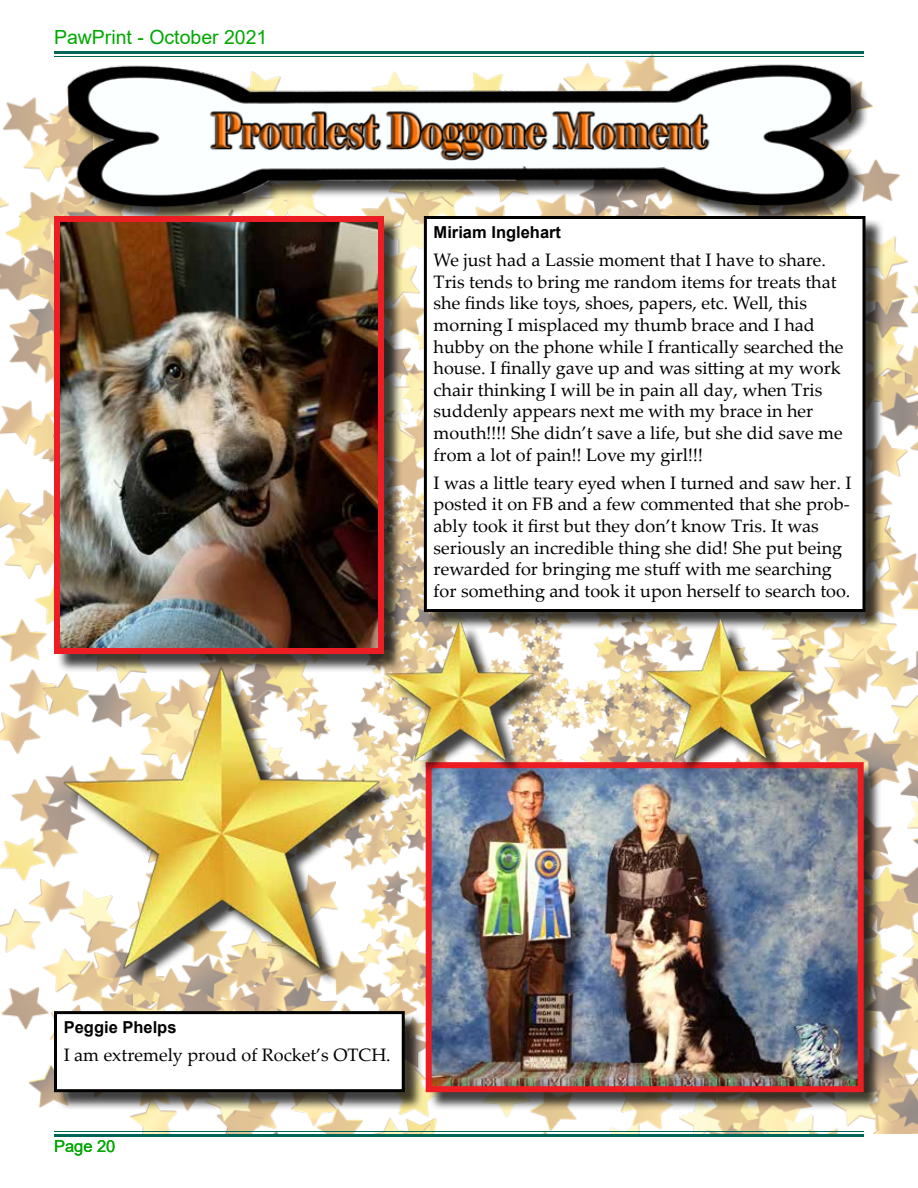
<style>
.page{position:relative;width:918px;height:1188px;background:#fff}
.page>*{position:absolute;margin:0;border:0;box-sizing:border-box;transform-origin:0 0}
.t1{font:19.5px "Arial";color:#00a800}
.t2{font:18px/21.6px "Palatino Linotype";color:#000}
.t3{font:700 16.5px "Arial";color:#000}
.t4{font:16.5px "Arial";color:#00a800}
</style>
<div class="page">
<img style="left:0;top:97px;width:918px;height:1037px">
<hr style="left:54px;top:51px;width:810px;height:3px;background:#006658">
<hr style="left:54px;top:1131px;width:810px;height:1px;background:#006658">
<hr style="left:54px;top:1134px;width:810px;height:3px;background:#006658">
<img style="left:54px;top:54px;width:810px;height:162px">
<div style="left:426px;top:218px;width:458px;height:413px;background:#000;opacity:.75"></div>
<div style="left:425px;top:218px;width:439px;height:392px;background:#fff"></div>
<div style="left:424px;top:216px;width:442px;height:396px;border:3px solid #000"></div>
<div style="left:56px;top:218px;width:346px;height:454px;background:#000;opacity:.75"></div>
<img style="left:61px;top:223px;width:316px;height:424px">
<div style="left:54px;top:216px;width:330px;height:438px;border:6px solid #ed1d24"></div>
<div style="left:428px;top:764px;width:454px;height:347px;background:#000;opacity:.75"></div>
<img style="left:433px;top:769px;width:424px;height:316px">
<div style="left:426px;top:762px;width:438px;height:330px;border:6px solid #ed1d24"></div>
<div style="left:56px;top:1013px;width:367px;height:98px;background:#000;opacity:.75"></div>
<div style="left:56px;top:1013px;width:347px;height:78px;background:#fff"></div>
<div style="left:54px;top:1011px;width:351px;height:81px;border:3px solid #000"></div>
<div style="left:68px;top:671px;width:329px;height:315px;background:#000;opacity:.75"></div>
<img style="left:60px;top:664px;width:324px;height:324px">
<div style="left:650px;top:622px;width:161px;height:155px;background:#000;opacity:.75"></div>
<img style="left:645px;top:617px;width:151px;height:151px">
<div style="left:389px;top:624px;width:161px;height:154px;background:#000;opacity:.75"></div>
<img style="left:384px;top:618px;width:151px;height:152px">
<p class="t1" style="left:54px;top:24px;width:215px">PawPrint - October 2021</p>
<p class="t3" style="left:434px;top:220px;width:129px">Miriam Inglehart</p>
<p class="t2" style="left:434px;top:248px;width:411px">We just had a Lassie moment that I have to share.<br>Tris tends to bring me random items for treats that she finds like toys, shoes, papers, etc. Well, this morning I misplaced my thumb brace and I had hubby on the phone while I frantically searched the house. I finally gave up and was sitting at my work chair thinking I will be in pain all day, when Tris suddenly appears next me with my brace in her mouth!!!! She didn’t save a life, but she did save me from a lot of pain!! Love my girl!!!</p>
<p class="t2" style="left:434px;top:471px;width:419px">I was a little teary eyed when I turned and saw her. I posted it on FB and a few commented that she prob&shy;ably took it first but they don’t know Tris. It was seriously an incredible thing she did! She put being rewarded for bringing me stuff with me searching for something and took it upon herself to search too.</p>
<p class="t3" style="left:64px;top:1015px;width:114px">Peggie Phelps</p>
<p class="t2" style="left:64px;top:1044px;width:329px">I am extremely proud of Rocket’s OTCH.</p>
<p class="t4" style="left:54px;top:1135px;width:63px">Page 20</p>
</div>
